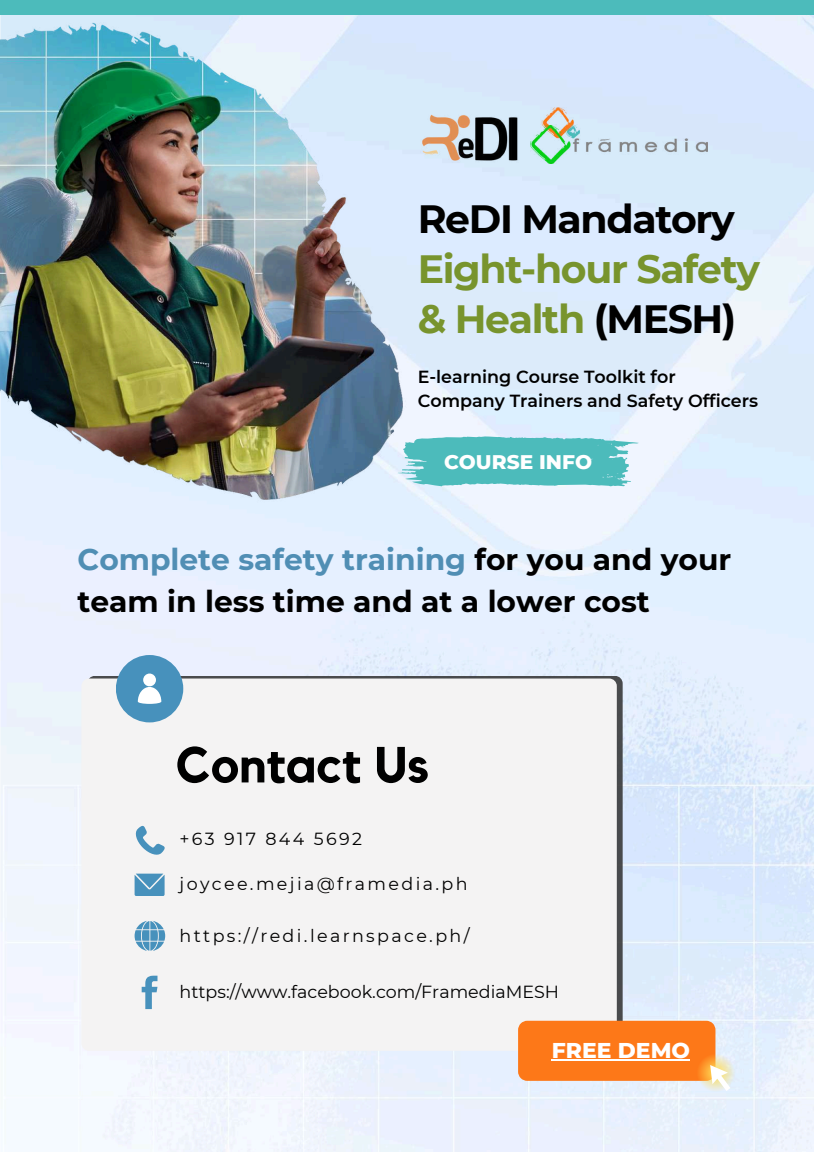
<style>
.page{position:relative;width:814px;height:1152px;background:#fff}
.page>*{position:absolute;margin:0;border:0;box-sizing:border-box;transform-origin:0 0}
.t1{font:700 50.05px "Kollektif";color:#000}
.t2{font:700 39.38px/49.9px "Montserrat";letter-spacing:-.035em;color:#78942d}
.t3{font:700 39.38px "Montserrat";letter-spacing:-.035em;color:#000}
.t4{font:700 29.75px/41.3px "Montserrat";color:#000}
.t5{font:800 21.88px "Montserrat";color:#fff}
.t6{font:800 20.12px "Montserrat";color:#fff}
.t7{font:17.5px "Montserrat";letter-spacing:.135em;color:#000}
.t8{font:600 17.5px/24.3px "Montserrat";color:#000}
.t9{font:17.5px "Montserrat";color:#000}
.s1{color:#000}
.s2{color:#508eb4}
</style>
<div class="page">
<img style="left:0;top:15px;width:814px;height:1136px">
<img style="left:431px;top:112px;width:90px;height:51px">
<img style="left:530px;top:108px;width:177px;height:55px">
<div style="left:0;top:0;width:814px;height:15px;background:#4cbbbb"></div>
<div style="left:81px;top:678px;width:536px;height:372px;background:#f4f3f3;border-radius:8px"></div>
<svg style="left:135px;top:825px;width:30px;height:30px"></svg>
<svg style="left:135px;top:873px;width:30px;height:22px"></svg>
<svg style="left:135px;top:921px;width:30px;height:29px"></svg>
<div style="left:116px;top:654px;width:67px;height:68px;background:#4791bc;border-radius:50%"></div>
<svg style="left:138px;top:673px;width:23px;height:30px"></svg>
<svg style="left:142px;top:975px;width:15px;height:33px"></svg>
<svg style="left:694px;top:1050px;width:42px;height:42px"></svg>
<svg style="left:518px;top:1020px;width:212px;height:70px;background:#f89349"></svg>
<svg style="left:431px;top:436px;width:208px;height:50px;background:#60c2c3"></svg>
<img style="left:0;top:15px;width:431px;height:502px">
<hr style="left:552px;top:1058px;width:138px;height:2px;background:#fff">
<h2 class="t3" style="left:418px;top:195px;width:319px">ReDI Mandatory</h2>
<h2 class="t2" style="left:418px;top:244px;width:344px">Eight-hour Safety &amp; Health <span class="s1">(MESH)</span></h2>
<p class="t8" style="left:418px;top:364px;width:342px">E-learning Course Toolkit for<br>Company Trainers and Safety Officers</p>
<p class="t6" style="left:444px;top:449px;width:149px">COURSE INFO</p>
<p class="t4" style="left:78px;top:539px;width:655px"><span class="s2">Complete safety training</span> for you and your team in less time and at a lower cost</p>
<h1 class="t1" style="left:176px;top:741px;width:255px">Contact Us</h1>
<p class="t7" style="left:179px;top:828px;width:184px">+63 917 844 5692</p>
<p class="t7" style="left:179px;top:873px;width:289px">joycee.mejia@framedia.ph</p>
<p class="t7" style="left:179px;top:924px;width:292px">https://redi.learnspace.ph/</p>
<p class="t9" style="left:179px;top:981px;width:381px">https://www.facebook.com/FramediaMESH</p>
<p class="t5" style="left:552px;top:1036px;width:140px">FREE DEMO</p>
</div>
